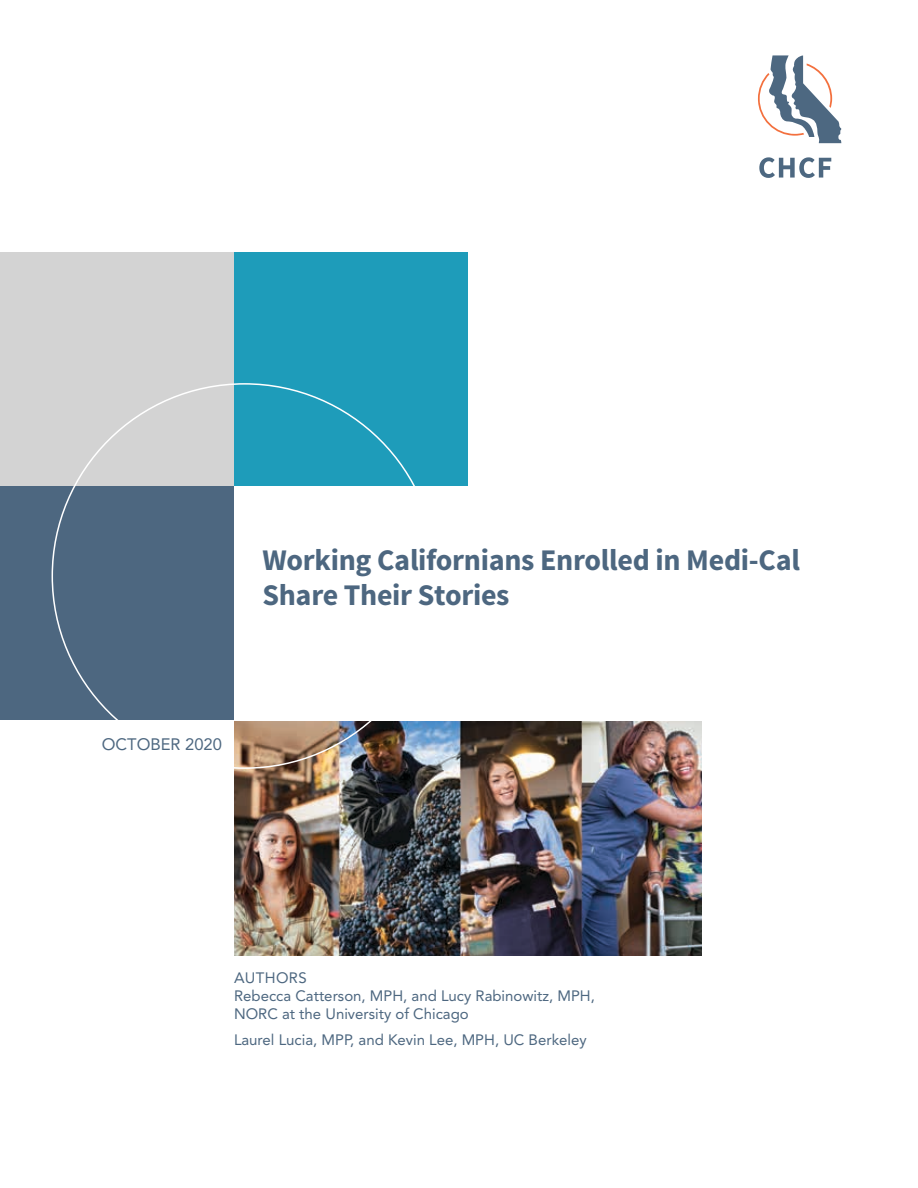
<style>
.page{position:relative;width:918px;height:1188px;background:#fff}
.page>*{position:absolute;margin:0;border:0;box-sizing:border-box;transform-origin:0 0}
.t1{font:700 30px/34.5px "Source Sans Pro";letter-spacing:-.01em;color:#4d6780}
.t2{font:16.5px "Avenir LT Std";color:#4d6780}
.t3{font:15px/18px "Avenir LT Std";color:#4d6780}
</style>
<div class="page">
<svg style="left:758px;top:55px;width:83px;height:88px"></svg>
<svg style="left:759px;top:157px;width:72px;height:21px"></svg>
<div style="left:0;top:252px;width:234px;height:234px;background:#d3d3d3"></div>
<div style="left:234px;top:252px;width:234px;height:234px;background:#1e9cba"></div>
<div style="left:0;top:486px;width:234px;height:234px;background:#4d6780"></div>
<img style="left:234px;top:721px;width:468px;height:235px">
<h1 class="t1" style="left:262px;top:544px;width:539px">Working Californians Enrolled in Medi-Cal<br>Share Their Stories</h1>
<p class="t2" style="left:102px;top:735px;width:122px">OCTOBER 2020</p>
<p class="t3" style="left:234px;top:969px;width:362px">AUTHORS<br>Rebecca Catterson, MPH, and Lucy Rabinowitz, MPH,<br>NORC at the University of Chicago</p>
<p class="t3" style="left:234px;top:1031px;width:354px">Laurel Lucia, MPP, and Kevin Lee, MPH, UC Berkeley</p>
</div>
